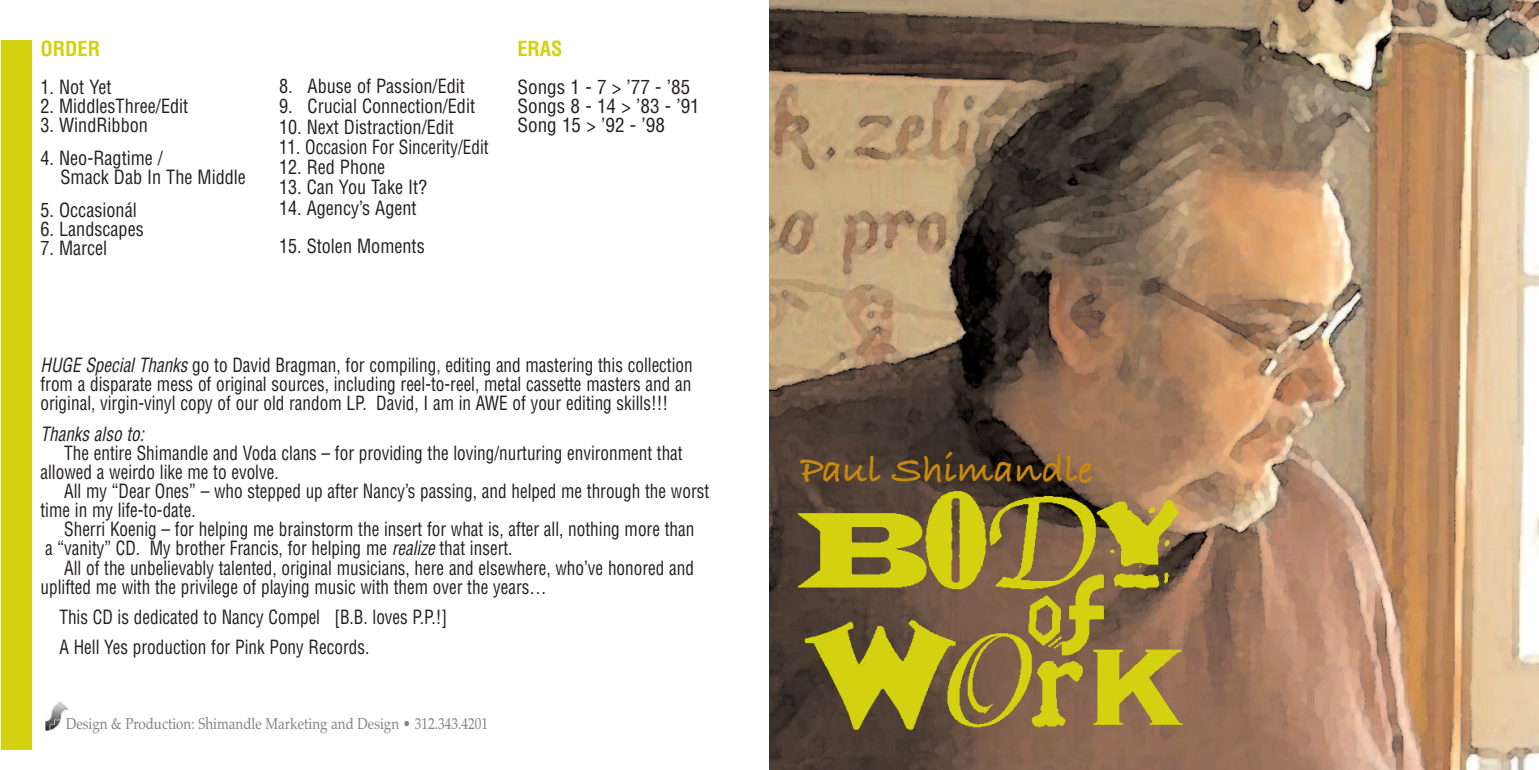
<style>
.page{position:relative;width:1539px;height:770px;background:#fff}
.page>*{position:absolute;margin:0;border:0;box-sizing:border-box;transform-origin:0 0}
.t1{font:700 40.5px "Bradley Hand ITCTT";color:#c8890e}
.t2{font:700 condensed 20.25px "Helvetica";color:#d4d110}
.t3{font:condensed 19.12px/19.1px "Helvetica";color:#231f20;scale:.9 1}
.t4{font:condensed 19.12px/19.1px "Helvetica";color:#231f20;scale:.95 1}
.t5{font:condensed 19.12px/19.1px "Helvetica";color:#231f20}
.t6{font:italic condensed 19.12px "Helvetica";color:#231f20;scale:.9 1}
.t7{font:15.75px "Palatino";color:#808285;scale:.85 1}
.s1{font-style:italic}
</style>
<div class="page">
<img style="left:770px;top:0;width:769px;height:769px">
<img style="left:791px;top:487px;width:394px;height:245px">
<img style="left:45px;top:701px;width:24px;height:29px">
<div style="left:1px;top:40px;width:31px;height:709px;background:#d4d110"></div>
<p class="t2" style="left:40px;top:37px;width:61px">ORDER</p>
<p class="t4" style="left:40px;top:78px;width:76px">1. Not Yet</p>
<p class="t4" style="left:40px;top:97px;width:157px">2. MiddlesThree/Edit</p>
<p class="t4" style="left:40px;top:116px;width:115px">3. WindRibbon</p>
<p class="t4" style="left:60px;top:149px;width:197px;text-indent:-20px">4. Neo-Ragtime /<br>Smack Dab In The Middle</p>
<p class="t4" style="left:40px;top:200px;width:103px">5. Occasionál</p>
<p class="t4" style="left:40px;top:220px;width:110px">6. Landscapes</p>
<p class="t4" style="left:40px;top:239px;width:72px">7. Marcel</p>
<p class="t4" style="left:279px;top:77px;width:197px">8. Abuse of Passion/Edit</p>
<p class="t4" style="left:279px;top:97px;width:208px">9. Crucial Connection/Edit</p>
<p class="t4" style="left:279px;top:117px;width:186px">10. Next Distraction/Edit</p>
<p class="t3" style="left:279px;top:138px;width:234px">11. Occasion For Sincerity/Edit</p>
<p class="t4" style="left:279px;top:158px;width:113px">12. Red Phone</p>
<p class="t4" style="left:279px;top:178px;width:158px">13. Can You Take It?</p>
<p class="t4" style="left:279px;top:198px;width:146px">14. Agency’s Agent</p>
<p class="t4" style="left:279px;top:237px;width:155px">15. Stolen Moments</p>
<p class="t2" style="left:518px;top:37px;width:47px">ERAS</p>
<p class="t5" style="left:518px;top:78px;width:184px">Songs 1 - 7 &gt; ’77 - ’85<br>Songs 8 - 14 &gt; ’83 - ’91<br>Song 15 &gt; ’92 - ’98</p>
<p class="t3" style="left:40px;top:355px;width:726px;text-align:justify"><span class="s1">HUGE Special Thanks</span> go to David Bragman, for compiling, editing and mastering this collection from a disparate mess of original sources, including reel-to-reel, metal cassette masters and an original, virgin-vinyl copy of our old random LP. David, I am in AWE of your editing skills!!!</p>
<p class="t6" style="left:40px;top:422px;width:120px">Thanks also to:</p>
<p class="t3" style="left:41px;top:443px;width:715px;text-indent:24px">The entire Shimandle and Voda clans – for providing the loving/nurturing environment that allowed a weirdo like me to evolve.</p>
<p class="t3" style="left:41px;top:481px;width:744px;text-indent:24px">All my “Dear Ones” – who stepped up after Nancy’s passing, and helped me through the worst time in my life-to-date.</p>
<p class="t3" style="left:45px;top:520px;width:723px;text-indent:19px">Sherri Koenig – for helping me brainstorm the insert for what is, after all, nothing more than a “vanity” CD. My brother Francis, for helping me <span class="s1">realize</span> that insert.</p>
<p class="t3" style="left:41px;top:558px;width:728px;text-indent:24px">All of the unbelievably talented, original musicians, here and elsewhere, who’ve honored and uplifted me with the privilege of playing music with them over the years…</p>
<p class="t3" style="left:59px;top:602px;width:433px;line-height:30.4px">This CD is dedicated to Nancy Compel [B.B. loves P.P.!]<br>A Hell Yes production for Pink Pony Records.</p>
<p class="t7" style="left:66px;top:714px;width:498px">Design &amp; Production: Shimandle Marketing and Design • 312.343.4201</p>
<h1 class="t1" style="left:801px;top:446px;width:294px">Paul Shimandle</h1>
</div>
